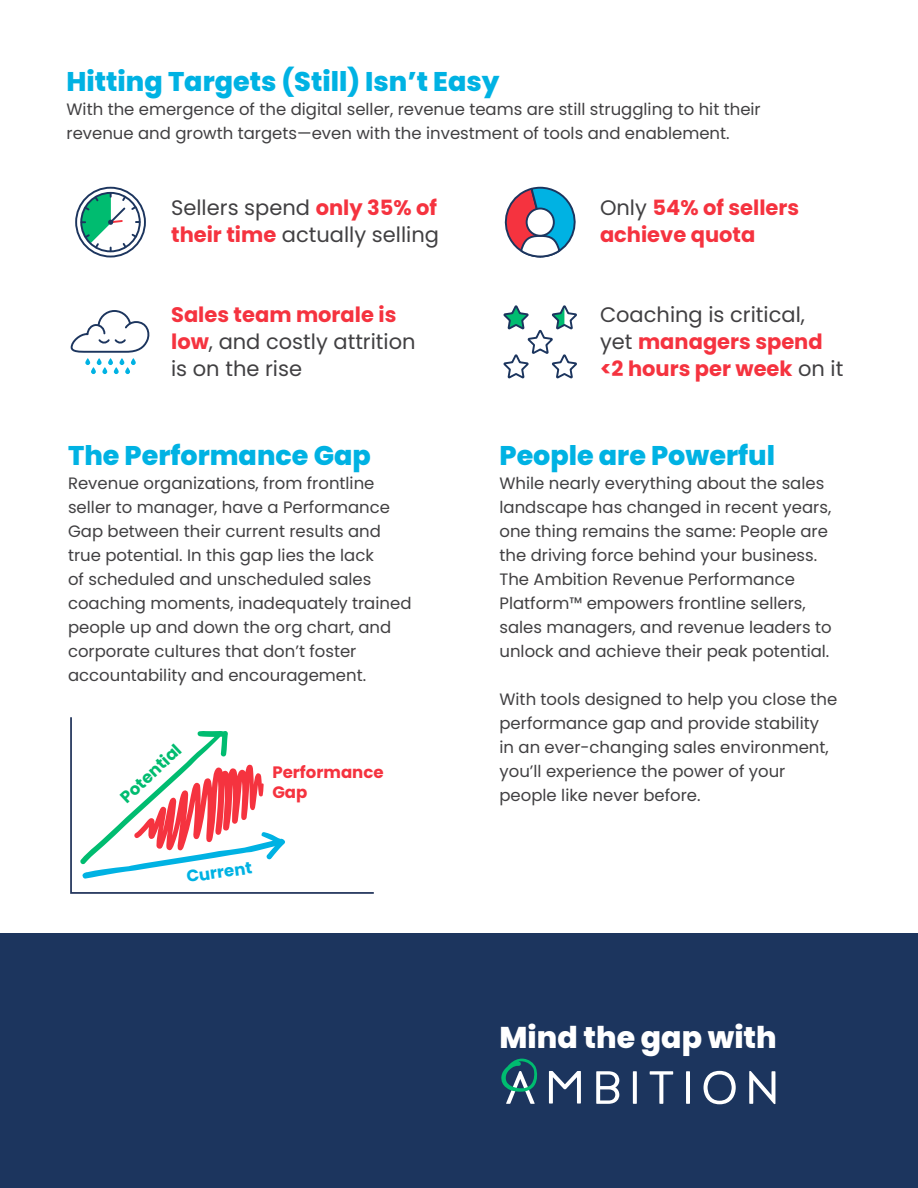
<style>
.page{position:relative;width:918px;height:1188px;background:#fff}
.page>*{position:absolute;margin:0;border:0;box-sizing:border-box;transform-origin:0 0}
.t1{font:800 30px "Poppins";color:#fff}
.t2{font:800 27px "Poppins";color:#00b2e3}
.t3{font:21px/27px "Poppins";color:#414042}
.t4{font:700 21px/27px "Poppins";color:#f5333f}
.t5{font:16.5px/24px "Poppins";color:#414042}
.t6{font:700 16.5px/19.8px "Poppins";color:#f5333f}
.t7{font:700 16.5px "Poppins";color:#00bc70}
.t8{font:700 16.5px "Poppins";color:#00b2e3}
.s1{font-weight:700;color:#f5333f}
.s2{font-weight:400;color:#414042}
</style>
<div class="page">
<svg style="left:70px;top:310px;width:80px;height:64px"></svg>
<svg style="left:503px;top:305px;width:74px;height:74px"></svg>
<svg style="left:75px;top:186px;width:71px;height:72px"></svg>
<svg style="left:504px;top:186px;width:72px;height:72px"></svg>
<div style="left:527px;top:209px;width:27px;height:27px;background:#fff;border-radius:50%"></div>
<div style="left:526px;top:208px;width:29px;height:29px;border:2px solid #1c355e;border-radius:50%"></div>
<div style="left:0;top:933px;width:918px;height:255px;background:#1c355e"></div>
<svg style="left:70px;top:717px;width:304px;height:177px"></svg>
<svg style="left:596px;top:1071px;width:23px;height:33px"></svg>
<svg style="left:633px;top:1071px;width:4px;height:33px"></svg>
<svg style="left:650px;top:1071px;width:23px;height:33px"></svg>
<hr style="left:686px;top:1071px;width:4px;height:33px;background:#fff">
<svg style="left:704px;top:1071px;width:32px;height:33px"></svg>
<svg style="left:749px;top:1071px;width:26px;height:33px"></svg>
<svg style="left:549px;top:1071px;width:32px;height:33px"></svg>
<svg style="left:501px;top:1059px;width:37px;height:45px"></svg>
<p class="t2" style="left:67px;top:66px;width:434px">Hitting Targets (Still) Isn’t Easy</p>
<p class="t5" style="left:67px;top:98px;width:696px">With the emergence of the digital seller, revenue teams are still struggling to hit their revenue and growth targets—even with the investment of tools and enablement.</p>
<p class="t3" style="left:171px;top:194px;width:269px">Sellers spend <span class="s1">only 35% of their time</span> actually selling</p>
<p class="t4" style="left:600px;top:194px;width:201px"><span class="s2">Only</span> 54% of sellers achieve quota</p>
<p class="t3" style="left:171px;top:301px;width:246px"><span class="s1">Sales team morale is low</span>, and costly attrition is on the rise</p>
<p class="t4" style="left:600px;top:301px;width:245px"><span class="s2">Coaching is critical,<br>yet</span> managers spend &lt;2 hours per week <span class="s2">on it</span></p>
<p class="t2" style="left:68px;top:440px;width:304px">The Performance Gap</p>
<p class="t5" style="left:68px;top:471px;width:345px">Revenue organizations, from frontline seller to manager, have a Performance Gap between their current results and true potential. In this gap lies the lack<br>of scheduled and unscheduled sales coaching moments, inadequately trained people up and down the org chart, and corporate cultures that don’t foster accountability and encouragement.</p>
<p class="t7" style="left:116px;top:793px;width:78px;rotate:-43deg">Potential</p>
<p class="t6" style="left:272px;top:763px;width:113px">Performance<br>Gap</p>
<p class="t8" style="left:185px;top:867px;width:67px;rotate:-8deg">Current</p>
<p class="t2" style="left:500px;top:440px;width:277px">People are Powerful</p>
<p class="t5" style="left:500px;top:471px;width:334px">While nearly everything about the sales landscape has changed in recent years, one thing remains the same: People are the driving force behind your business.<br>The Ambition Revenue Performance Platform™ empowers frontline sellers, sales managers, and revenue leaders to unlock and achieve their peak potential.</p>
<p class="t5" style="left:500px;top:687px;width:339px">With tools designed to help you close the performance gap and provide stability in an ever-changing sales environment, you’ll experience the power of your</p>
<p class="t5" style="left:500px;top:783px;width:203px">people like never before.</p>
<p class="t1" style="left:500px;top:1021px;width:279px">Mind the gap with</p>
</div>
